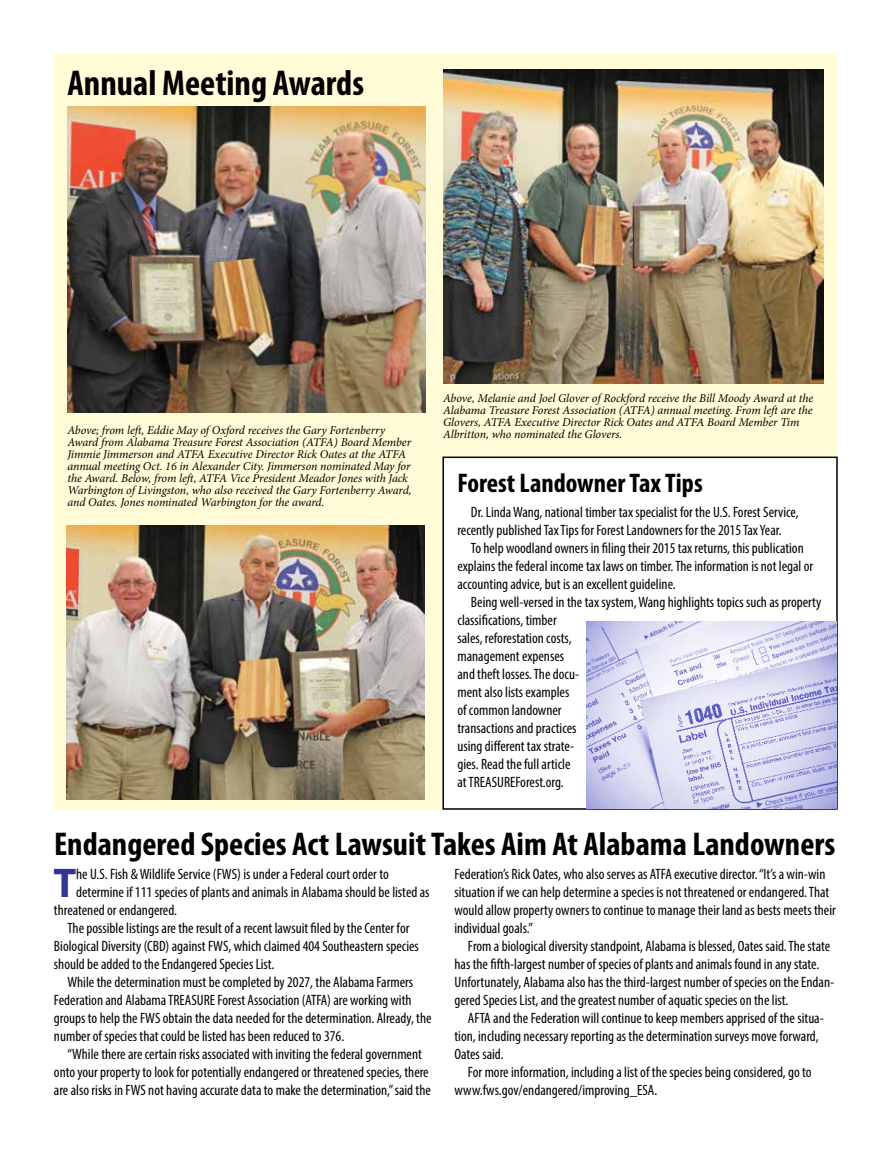
<style>
.page{position:relative;width:891px;height:1161px;background:#fff}
.page>*{position:absolute;margin:0;border:0;box-sizing:border-box;transform-origin:0 0}
.t1{font:700 41.7px "Myriad Pro";color:#339}
.t2{font:700 condensed 36px "Myriad Pro";color:#000}
.t3{font:700 condensed 33px "Myriad Pro";color:#000}
.t4{font:700 condensed 27px "Myriad Pro";color:#000}
.t5{font:condensed 15px/18px "Myriad Pro";color:#000}
.t6{font:italic 12px/12px "Minion Pro";letter-spacing:-.01em;color:#000}
</style>
<div class="page">
<div style="left:54px;top:55px;width:783px;height:755px;background:#fffcd7"></div>
<img style="left:66px;top:525px;width:358px;height:275px">
<img style="left:443px;top:69px;width:381px;height:315px">
<img style="left:68px;top:106px;width:357px;height:306px">
<div style="left:443px;top:457px;width:394px;height:352px;background:#fff"></div>
<div style="left:442px;top:457px;width:396px;height:353px;border:2px solid #000"></div>
<img style="left:586px;top:622px;width:250px;height:186px">
<h2 class="t2" style="left:68px;top:61px;width:298px">Annual Meeting Awards</h2>
<p class="t6" style="left:68px;top:424px;width:346px">Above; from left, Eddie May of Oxford receives the Gary Fortenberry Award from Alabama Treasure Forest Association (ATFA) Board Member Jimmie Jimmerson and ATFA Executive Director Rick Oates at the ATFA annual meeting Oct. 16 in Alexander City. Jimmerson nominated May for the Award. Below, from left, ATFA Vice President Meador Jones with Jack Warbington of Livingston, who also received the Gary Fortenberry Award, and Oates. Jones nominated Warbington for the award.</p>
<p class="t6" style="left:443px;top:393px;width:372px">Above, Melanie and Joel Glover of Rockford receive the Bill Moody Award at the Alabama Treasure Forest Association (ATFA) annual meeting. From left are the Glovers, ATFA Executive Director Rick Oates and ATFA Board Member Tim Albritton, who nominated the Glovers.</p>
<h3 class="t4" style="left:457px;top:466px;width:247px">Forest Landowner Tax Tips</h3>
<p class="t5" style="left:457px;top:502px;width:343px;text-indent:14px">Dr. Linda Wang, national timber tax specialist for the U.S. Forest Service, recently published Tax Tips for Forest Landowners for the 2015 Tax Year.</p>
<p class="t5" style="left:457px;top:538px;width:357px;text-indent:14px">To help woodland owners in filing their 2015 tax returns, this publication explains the federal income tax laws on timber. The information is not legal or accounting advice, but is an excellent guideline.</p>
<p class="t5" style="left:457px;top:592px;width:365px;text-indent:14px">Being well-versed in the tax system, Wang highlights topics such as property classifications, timber<br>sales, reforestation costs,<br>management expenses<br>and theft losses. The docu-<br>ment also lists examples<br>of common landowner<br>transactions and practices<br>using different tax strate-<br>gies. Read the full article<br>at TREASUREForest.org.</p>
<h3 class="t3" style="left:54px;top:823px;width:783px">Endangered Species Act Lawsuit Takes Aim At Alabama Landowners</h3>
<h1 class="t1" style="left:53px;top:856px;width:24px">T</h1>
<p class="t5" style="left:76px;top:865px;width:314px">he U.S. Fish &amp; Wildlife Service (FWS) is under a Federal court order to</p>
<p class="t5" style="left:454px;top:865px;width:383px">Federation’s Rick Oates, who also serves as ATFA executive director. “It’s a win-win situation if we can help determine a species is not threatened or endangered. That would allow property owners to continue to manage their land as bests meets their individual goals.”</p>
<p class="t5" style="left:454px;top:937px;width:381px;text-indent:13px">From a biological diversity standpoint, Alabama is blessed, Oates said. The state has the fifth-largest number of species of plants and animals found in any state.<br>Unfortunately, Alabama also has the third-largest number of species on the Endan&shy;gered Species List, and the greatest number of aquatic species on the list.</p>
<p class="t5" style="left:454px;top:1009px;width:371px;text-indent:13px">AFTA and the Federation will continue to keep members apprised of the situa&shy;tion, including necessary reporting as the determination surveys move forward,<br>Oates said.</p>
<p class="t5" style="left:454px;top:1063px;width:359px;text-indent:13px">For more information, including a list of the species being considered, go to www.fws.gov/endangered/improving_ESA.</p>
<p class="t5" style="left:76px;top:883px;width:355px">determine if 111 species of plants and animals in Alabama should be listed as</p>
<p class="t5" style="left:54px;top:901px;width:125px">threatened or endangered.</p>
<p class="t5" style="left:67px;top:919px;width:343px">The possible listings are the result of a recent lawsuit filed by the Center for</p>
<p class="t5" style="left:54px;top:937px;width:366px">Biological Diversity (CBD) against FWS, which claimed 404 Southeastern species</p>
<p class="t5" style="left:54px;top:955px;width:222px">should be added to the Endangered Species List.</p>
<p class="t5" style="left:67px;top:973px;width:347px">While the determination must be completed by 2027, the Alabama Farmers</p>
<p class="t5" style="left:54px;top:991px;width:359px">Federation and Alabama TREASURE Forest Association (ATFA) are working with</p>
<p class="t5" style="left:54px;top:1009px;width:379px">groups to help the FWS obtain the data needed for the determination. Already, the</p>
<p class="t5" style="left:54px;top:1027px;width:292px">number of species that could be listed has been reduced to 376.</p>
<p class="t5" style="left:67px;top:1045px;width:356px">“While there are certain risks associated with inviting the federal government</p>
<p class="t5" style="left:54px;top:1063px;width:376px">onto your property to look for potentially endangered or threatened species, there</p>
<p class="t5" style="left:54px;top:1081px;width:378px">are also risks in FWS not having accurate data to make the determination,” said the</p>
</div>
